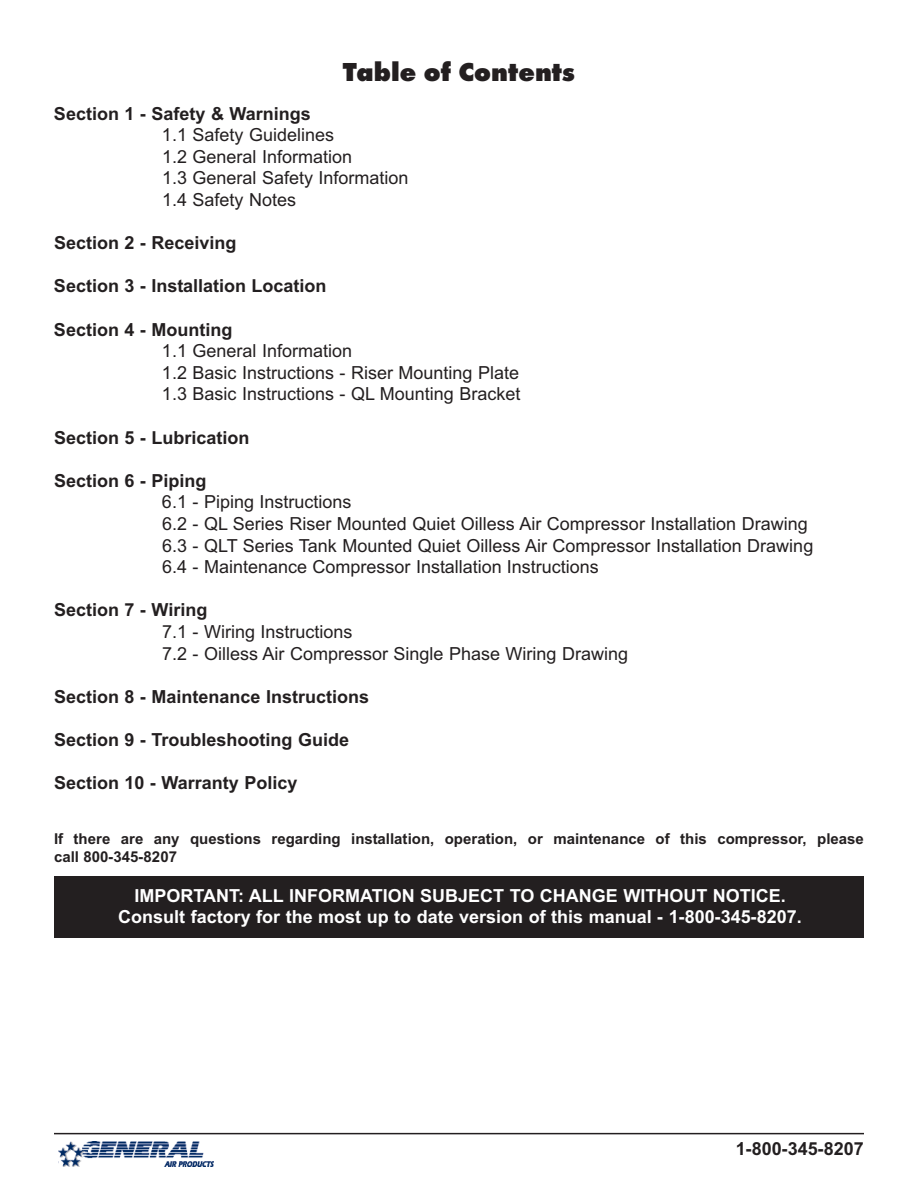
<style>
.page{position:relative;width:918px;height:1188px;background:#fff}
.page>*{position:absolute;margin:0;border:0;box-sizing:border-box;transform-origin:0 0}
.t1{font:700 27px "Futura T Extra";color:#231f20}
.t2{font:18px/21.6px "Arial";color:#231f20}
.t3{font:700 18px "Arial";color:#231f20}
.t4{font:700 18px/21.6px "Arial";color:#fff;text-align:center}
.t5{font:700 15px/18px "Arial";color:#231f20}
</style>
<div class="page">
<hr style="left:54px;top:1133px;width:810px;height:1px;background:#231f20">
<img style="left:59px;top:1142px;width:154px;height:25px">
<div style="left:54px;top:876px;width:810px;height:62px;background:#231f20"></div>
<h1 class="t1" style="left:343px;top:56px;width:234px">Table of Contents</h1>
<p class="t3" style="left:54px;top:103px;width:258px">Section 1 - Safety &amp; Warnings</p>
<p class="t2" style="left:162px;top:124px;width:248px">1.1 Safety Guidelines<br>1.2 General Information<br>1.3 General Safety Information<br>1.4 Safety Notes</p>
<p class="t3" style="left:54px;top:232px;width:184px">Section 2 - Receiving</p>
<p class="t3" style="left:54px;top:276px;width:274px">Section 3 - Installation Location</p>
<p class="t3" style="left:54px;top:319px;width:180px">Section 4 - Mounting</p>
<p class="t2" style="left:162px;top:340px;width:360px">1.1 General Information<br>1.2 Basic Instructions - Riser Mounting Plate<br>1.3 Basic Instructions - QL Mounting Bracket</p>
<p class="t3" style="left:54px;top:427px;width:197px">Section 5 - Lubrication</p>
<p class="t3" style="left:54px;top:470px;width:154px">Section 6 - Piping</p>
<p class="t2" style="left:162px;top:491px;width:653px">6.1 - Piping Instructions<br>6.2 - QL Series Riser Mounted Quiet Oilless Air Compressor Installation Drawing 6.3 - QLT Series Tank Mounted Quiet Oilless Air Compressor Installation Drawing 6.4 - Maintenance Compressor Installation Instructions</p>
<p class="t3" style="left:54px;top:600px;width:155px">Section 7 - Wiring</p>
<p class="t2" style="left:162px;top:621px;width:468px">7.1 - Wiring Instructions<br>7.2 - Oilless Air Compressor Single Phase Wiring Drawing</p>
<p class="t3" style="left:54px;top:686px;width:317px">Section 8 - Maintenance Instructions</p>
<p class="t3" style="left:54px;top:729px;width:297px">Section 9 - Troubleshooting Guide</p>
<p class="t3" style="left:54px;top:772px;width:245px">Section 10 - Warranty Policy</p>
<p class="t5" style="left:54px;top:830px;width:812px">If there are any questions regarding installation, operation, or maintenance of this compressor, please call 800-345-8207</p>
<p class="t4" style="left:118px;top:885px;width:685px">IMPORTANT: ALL INFORMATION SUBJECT TO CHANGE WITHOUT NOTICE.<br>Consult factory for the most up to date version of this manual - 1-800-345-8207.</p>
<p class="t3" style="left:736px;top:1138px;width:130px">1-800-345-8207</p>
</div>
